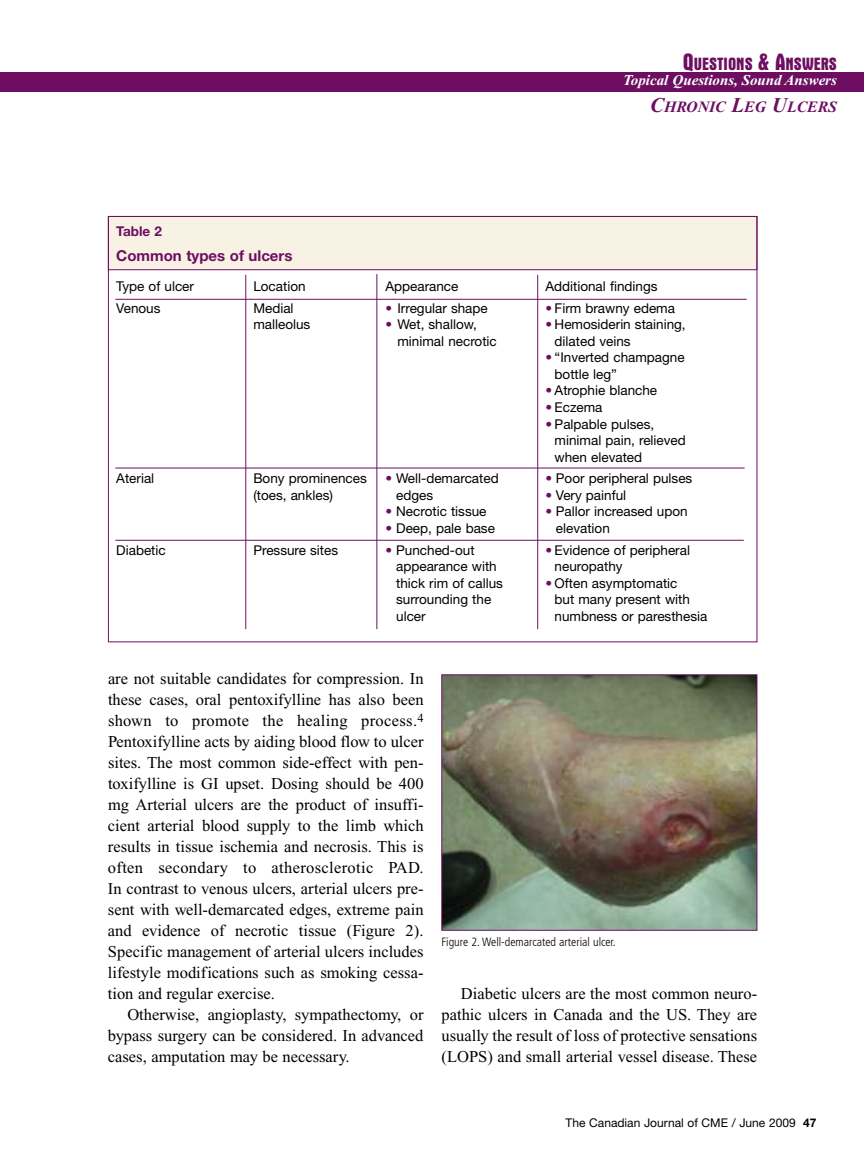
<style>
.page{position:relative;width:864px;height:1175px;background:#fff}
.page>*{position:absolute;margin:0;border:0;box-sizing:border-box;transform-origin:0 0}
.t1{font:700 condensed 18px "Aurora BT";color:#6d0e61}
.t2{font:16.5px/21px "Times New Roman";color:#000;text-align:justify}
.t3{font:italic 700 15.75px "Times New Roman";color:#6d0e61}
.t4{font:italic 700 15px "Times New Roman";color:#fff}
.t5{font:700 15px "Helvetica Neue";color:#6d0e61}
.t6{font:13.5px/16.5px "Helvetica Neue";color:#000}
.t7{font:700 13.5px "Helvetica Neue";color:#6d0e61}
.t8{font:300 condensed 12px "Frutiger";color:#000}
.t9{font:12px "Helvetica Neue";color:#000}
.s1{font-size:24px}
.s2{font-size:21px}
.s3{color:#6d0e61}
.s4{font-weight:700}
</style>
<div class="page">
<div style="left:0;top:72px;width:864px;height:19px;background:#6d0e61"></div>
<img style="left:443px;top:676px;width:312px;height:252px">
<div style="left:441px;top:674px;width:316px;height:256px;border:1px solid #6d0e61"></div>
<div style="left:109px;top:217px;width:648px;height:52px;background:#f8f2e5"></div>
<div style="left:108px;top:216px;width:649px;height:54px;border:1px solid #6d0e61"></div>
<hr style="left:245px;top:275px;width:1px;height:354px;background:#6d0e61">
<hr style="left:376px;top:274px;width:1px;height:355px;background:#6d0e61">
<hr style="left:537px;top:275px;width:1px;height:354px;background:#6d0e61">
<hr style="left:115px;top:299px;width:632px;height:1px;background:#6d0e61">
<hr style="left:115px;top:467px;width:630px;height:1px;background:#6d0e61">
<hr style="left:115px;top:540px;width:629px;height:1px;background:#6d0e61">
<p class="t1" style="left:683px;top:53px;width:156px"><span class="s1">Q</span>UESTIONS <span class="s1">&amp; A</span>NSWERS</p>
<p class="t3" style="left:650px;top:101px;width:188px"><span class="s2">C</span>HRONIC <span class="s2">L</span>EG <span class="s2">U</span>LCERS</p>
<p class="t4" style="left:623px;top:75px;width:215px">Topical Questions, Sound Answers</p>
<p class="t7" style="left:116px;top:226px;width:47px">Table 2</p>
<p class="t5" style="left:116px;top:250px;width:178px">Common types of ulcers</p>
<p class="t6" style="left:116px;top:279px;width:79px">Type of ulcer</p>
<p class="t6" style="left:253px;top:279px;width:54px">Location</p>
<p class="t6" style="left:385px;top:279px;width:74px">Appearance</p>
<p class="t6" style="left:545px;top:279px;width:114px">Additional findings</p>
<p class="t6" style="left:116px;top:301px;width:46px">Venous</p>
<p class="t6" style="left:253px;top:301px;width:42px">Medial</p>
<p class="t6" style="left:385px;top:301px;width:104px"><span class="s3">•</span> Irregular shape</p>
<p class="t6" style="left:545px;top:301px;width:131px"><span class="s3">•</span> Firm brawny edema</p>
<p class="t6" style="left:253px;top:318px;width:58px">malleolus</p>
<p class="t6" style="left:385px;top:318px;width:93px"><span class="s3">•</span> Wet, shallow,</p>
<p class="t6" style="left:545px;top:318px;width:142px"><span class="s3">•</span> Hemosiderin staining,</p>
<p class="t6" style="left:397px;top:334px;width:101px">minimal necrotic</p>
<p class="t6" style="left:555px;top:334px;width:78px">dilated veins</p>
<p class="t6" style="left:555px;top:351px;width:132px;text-indent:-9px"><span class="s3">•</span> “Inverted champagne bottle leg”</p>
<p class="t6" style="left:545px;top:384px;width:113px"><span class="s3">•</span> Atrophie blanche</p>
<p class="t6" style="left:545px;top:400px;width:59px"><span class="s3">•</span> Eczema</p>
<p class="t6" style="left:555px;top:417px;width:133px;text-indent:-9px"><span class="s3">•</span> Palpable pulses, minimal pain, relieved when elevated</p>
<p class="t6" style="left:116px;top:471px;width:39px">Aterial</p>
<p class="t6" style="left:253px;top:471px;width:115px">Bony prominences</p>
<p class="t6" style="left:385px;top:471px;width:115px"><span class="s3">•</span> Well-demarcated</p>
<p class="t6" style="left:545px;top:471px;width:148px"><span class="s3">•</span> Poor peripheral pulses</p>
<p class="t6" style="left:253px;top:488px;width:81px">(toes, ankles)</p>
<p class="t6" style="left:396px;top:488px;width:38px">edges</p>
<p class="t6" style="left:545px;top:488px;width:82px"><span class="s3">•</span> Very painful</p>
<p class="t6" style="left:385px;top:504px;width:103px"><span class="s3">•</span> Necrotic tissue</p>
<p class="t6" style="left:545px;top:504px;width:144px"><span class="s3">•</span> Pallor increased upon</p>
<p class="t6" style="left:385px;top:521px;width:111px"><span class="s3">•</span> Deep, pale base</p>
<p class="t6" style="left:556px;top:521px;width:55px">elevation</p>
<p class="t6" style="left:116px;top:543px;width:51px">Diabetic</p>
<p class="t6" style="left:253px;top:543px;width:86px">Pressure sites</p>
<p class="t6" style="left:385px;top:543px;width:91px"><span class="s3">•</span> Punched-out</p>
<p class="t6" style="left:545px;top:543px;width:146px"><span class="s3">•</span> Evidence of peripheral</p>
<p class="t6" style="left:396px;top:559px;width:102px">appearance with</p>
<p class="t6" style="left:555px;top:559px;width:70px">neuropathy</p>
<p class="t6" style="left:396px;top:576px;width:108px">thick rim of callus</p>
<p class="t6" style="left:545px;top:576px;width:134px"><span class="s3">•</span> Often asymptomatic</p>
<p class="t6" style="left:396px;top:592px;width:97px">surrounding the</p>
<p class="t6" style="left:555px;top:592px;width:137px">but many present with</p>
<p class="t6" style="left:396px;top:609px;width:31px">ulcer</p>
<p class="t6" style="left:555px;top:609px;width:154px">numbness or paresthesia</p>
<p class="t2" style="left:108px;top:670px;width:317px">are not suitable candidates for compression. In these cases, oral pentoxifylline has also been shown to promote the healing process.<sup>4<br></sup>Pentoxifylline acts by aiding blood flow to ulcer sites. The most common side-effect with pen&shy;toxifylline is GI upset. Dosing should be 400 mg Arterial ulcers are the product of insuffi&shy;cient arterial blood supply to the limb which results in tissue ischemia and necrosis. This is often secondary to atherosclerotic PAD.<br>In contrast to venous ulcers, arterial ulcers pre&shy;sent with well-demarcated edges, extreme pain and evidence of necrotic tissue (Figure 2).<br>Specific management of arterial ulcers includes lifestyle modifications such as smoking cessa&shy;tion and regular exercise.</p>
<p class="t2" style="left:108px;top:1006px;width:317px;text-indent:19px">Otherwise, angioplasty, sympathectomy, or bypass surgery can be considered. In advanced cases, amputation may be necessary.</p>
<p class="t8" style="left:441px;top:936px;width:176px">Figure 2. Well-demarcated arterial ulcer.</p>
<p class="t2" style="left:442px;top:985px;width:317px;text-indent:19px">Diabetic ulcers are the most common neuro&shy;pathic ulcers in Canada and the US. They are usually the result of loss of protective sensations (LOPS) and small arterial vessel disease. These</p>
<p class="t9" style="left:566px;top:1118px;width:252px">The Canadian Journal of CME / June 2009 <span class="s4">47</span></p>
</div>
